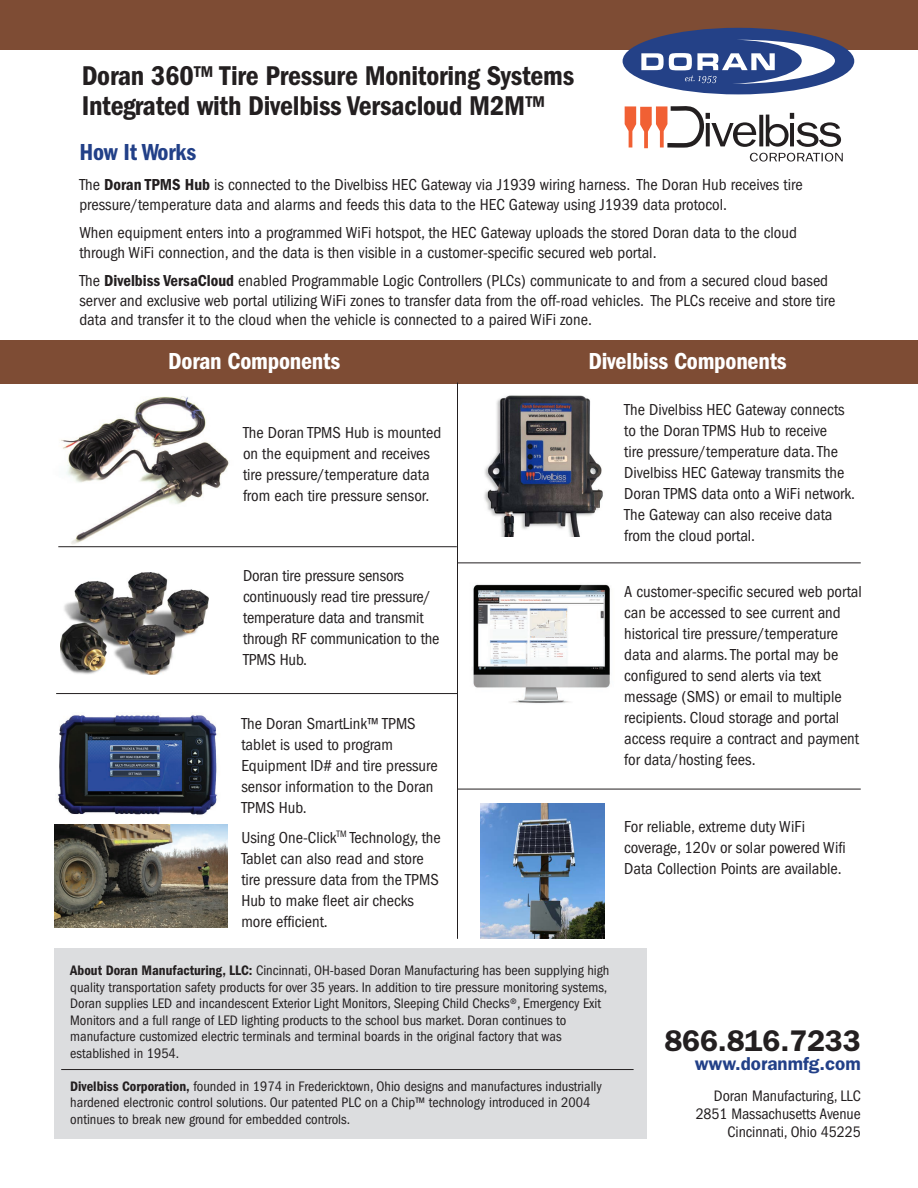
<style>
.page{position:relative;width:918px;height:1188px;background:#fff}
.page>*{position:absolute;margin:0;border:0;box-sizing:border-box;transform-origin:0 0}
.t1{font:600 30px "Franklin Gothic";letter-spacing:-.005em;color:#231f20}
.t2{font:600 condensed 28.2px/29.8px "Franklin Gothic";letter-spacing:-.01em;color:#231f20}
.t3{font:600 condensed 24px "Franklin Gothic";letter-spacing:-.01em;color:#fff}
.t4{font:600 condensed 24px "Franklin Gothic";letter-spacing:-.01em;color:#224088}
.t5{font:600 18.75px "Franklin Gothic";color:#224088}
.t6{font:condensed 16.5px/21px "Franklin Gothic";color:#231f20}
.t7{font:condensed 15.75px "Franklin Gothic";letter-spacing:-.005em;color:#231f20}
.t8{font:condensed 14.25px/16.5px "Franklin Gothic";color:#231f20}
.s1{font-weight:600}
</style>
<div class="page">
<img style="left:58px;top:396px;width:180px;height:152px">
<div style="left:0;top:340px;width:918px;height:44px;background:#7e4c34"></div>
<div style="left:0;top:0;width:918px;height:50px;background:#7e4c34"></div>
<div style="left:623px;top:28px;width:231px;height:66px;background:#244187;border-radius:50%"></div>
<svg style="left:641px;top:39px;width:194px;height:45px"></svg>
<img style="left:484px;top:395px;width:119px;height:142px">
<img style="left:60px;top:573px;width:149px;height:101px">
<img style="left:57px;top:715px;width:160px;height:100px">
<img style="left:54px;top:825px;width:173px;height:103px">
<img style="left:481px;top:803px;width:124px;height:136px">
<img style="left:472px;top:584px;width:138px;height:119px">
<hr style="left:58px;top:546px;width:399px;height:1px;background:#231f20">
<hr style="left:56px;top:693px;width:402px;height:1px;background:#231f20">
<hr style="left:457px;top:383px;width:1px;height:556px;background:#231f20">
<svg style="left:625px;top:106px;width:218px;height:56px"></svg>
<hr style="left:458px;top:562px;width:403px;height:1px;background:#231f20">
<hr style="left:458px;top:789px;width:403px;height:1px;background:#231f20">
<div style="left:54px;top:948px;width:593px;height:191px;background:#dcdddf"></div>
<hr style="left:61px;top:1069px;width:573px;height:1px;background:#231f20">
<p class="t2" style="left:82px;top:61px;width:494px">Doran 360™ Tire Pressure Monitoring Systems<br>Integrated with Divelbiss Versacloud M2M™</p>
<p class="t4" style="left:79px;top:139px;width:118px">How It Works</p>
<p class="t6" style="left:79px;top:175px;width:725px;line-height:19.5px">The <span class="s1">Doran TPMS Hub</span> is connected to the Divelbiss HEC Gateway via J1939 wiring harness. The Doran Hub receives tire pressure/temperature data and alarms and feeds this data to the HEC Gateway using J1939 data protocol.</p>
<p class="t6" style="left:79px;top:223px;width:719px;line-height:19.5px">When equipment enters into a programmed WiFi hotspot, the HEC Gateway uploads the stored Doran data to the cloud through WiFi connection, and the data is then visible in a customer-specific secured web portal.</p>
<p class="t6" style="left:79px;top:271px;width:758px;line-height:19.5px">The <span class="s1">Divelbiss VersaCloud</span> enabled Programmable Logic Controllers (PLCs) communicate to and from a secured cloud based server and exclusive web portal utilizing WiFi zones to transfer data from the off-road vehicles. The PLCs receive and store tire data and transfer it to the cloud when the vehicle is connected to a paired WiFi zone.</p>
<p class="t3" style="left:168px;top:347px;width:173px">Doran Components</p>
<p class="t3" style="left:588px;top:347px;width:200px">Divelbiss Components</p>
<p class="t6" style="left:243px;top:422px;width:200px">The Doran TPMS Hub is mounted on the equipment and receives tire pressure/temperature data from each tire pressure sensor.</p>
<p class="t6" style="left:243px;top:565px;width:198px">Doran tire pressure sensors continuously read tire pressure/ temperature data and transmit through RF communication to the<br>TPMS Hub.</p>
<p class="t6" style="left:241px;top:713px;width:198px">The Doran SmartLink™ TPMS tablet is used to program<br>Equipment ID# and tire pressure sensor information to the Doran<br>TPMS Hub.</p>
<p class="t6" style="left:241px;top:827px;width:201px">Using One-Click<sup>TM</sup> Technology, the<br>Tablet can also read and store tire pressure data from the TPMS<br>Hub to make fleet air checks more efficient.</p>
<p class="t6" style="left:624px;top:400px;width:232px">The Divelbiss HEC Gateway connects to the Doran TPMS Hub to receive<br>tire pressure/temperature data. The Divelbiss HEC Gateway transmits the Doran TPMS data onto a WiFi network.<br>The Gateway can also receive data from the cloud portal.</p>
<p class="t6" style="left:624px;top:581px;width:239px">A customer-specific secured web portal can be accessed to see current and historical tire pressure/temperature data and alarms. The portal may be configured to send alerts via text message (SMS) or email to multiple recipients. Cloud storage and portal access require a contract and payment for data/hosting fees.</p>
<p class="t6" style="left:624px;top:816px;width:223px">For reliable, extreme duty WiFi coverage, 120v or solar powered Wifi<br>Data Collection Points are available.</p>
<p class="t8" style="left:70px;top:962px;width:541px"><span class="s1">About Doran Manufacturing, LLC:</span> Cincinnati, OH-based Doran Manufacturing has been supplying high quality transportation safety products for over 35 years. In addition to tire pressure monitoring systems, Doran supplies LED and incandescent Exterior Light Monitors, Sleeping Child Checks®, Emergency Exit Monitors and a full range of LED lighting products to the school bus market. Doran continues to manufacture customized electric terminals and terminal boards in the original factory that was established in 1954.</p>
<p class="t8" style="left:70px;top:1078px;width:533px"><span class="s1">Divelbiss Corporation,</span> founded in 1974 in Fredericktown, Ohio designs and manufactures industrially hardened electronic control solutions. Our patented PLC on a Chip™ technology introduced in 2004 ontinues to break new ground for embedded controls.</p>
<p class="t1" style="left:664px;top:1023px;width:198px">866.816.7233</p>
<p class="t7" style="left:714px;top:1087px;width:148px">Doran Manufacturing, LLC</p>
<p class="t7" style="left:696px;top:1105px;width:167px">2851 Massachusetts Avenue</p>
<p class="t7" style="left:728px;top:1123px;width:135px">Cincinnati, Ohio 45225</p>
<p class="t5" style="left:695px;top:1052px;width:168px">www.doranmfg.com</p>
</div>
